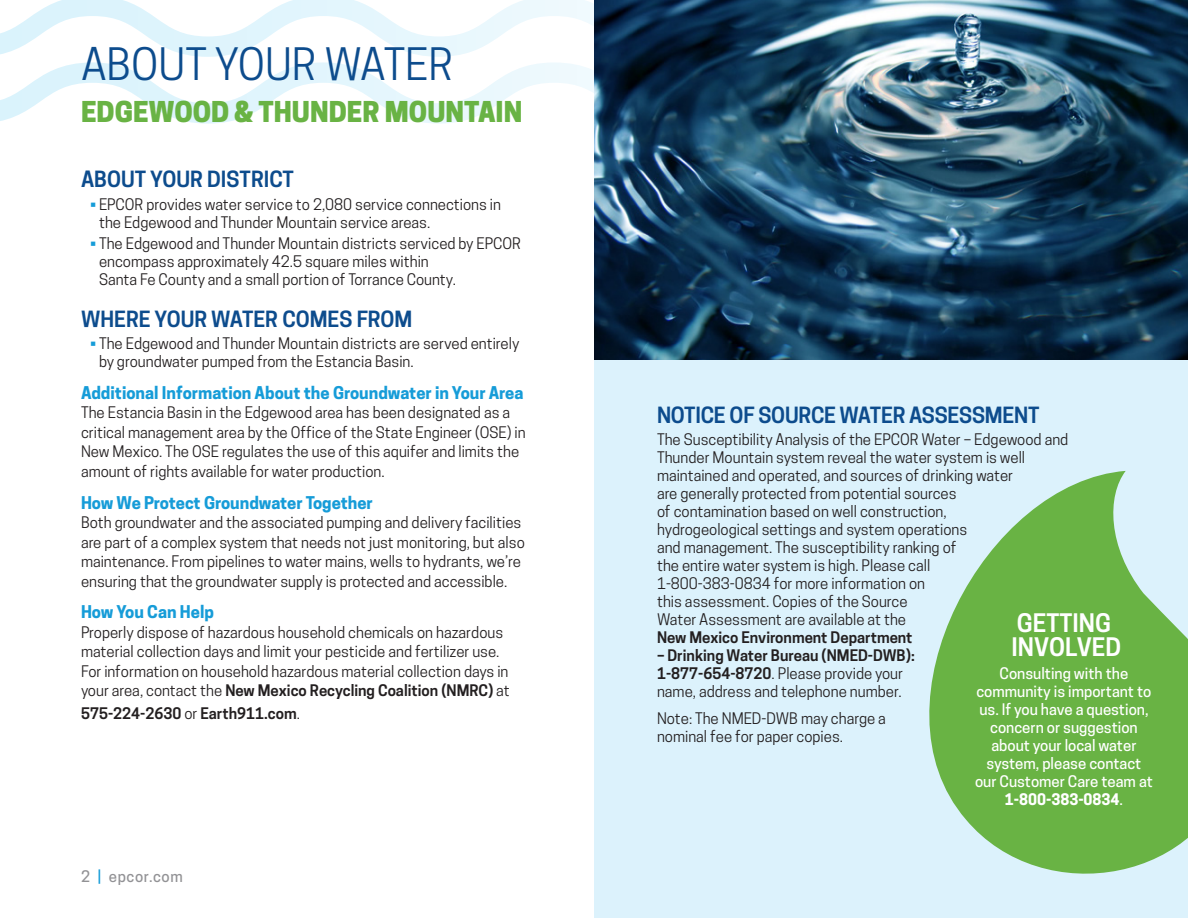
<style>
.page{position:relative;width:1188px;height:918px;background:#fff}
.page>*{position:absolute;margin:0;border:0;box-sizing:border-box;transform-origin:0 0}
.PageHead2{font:42px "Cooper Hewitt";color:#0d4c8d}
.PageHead2-2{font:800 27px "Cooper Hewitt";color:#69b344}
.S1{font:600 24px/24px "Cooper Hewitt";color:#fff}
.S1-2{font:600 21px "Cooper Hewitt";letter-spacing:-.01em;color:#0d4c8d}
.S2{font:700 16.5px "Cooper Hewitt";color:#169cd8}
.Body1{font:15px/18px "Cooper Hewitt";color:#231f20}
.t1{font:500 15px/18px "Cooper Hewitt";color:#fff;text-align:center}
.Body1-2{font:600 15px "Cooper Hewitt";color:#231f20}
.t2{font:500 15px "Cooper Hewitt";letter-spacing:.04em;color:#929295}
.s1{font-weight:500;color:#169cd8}
.s2{font-weight:600}
.s3{font-weight:400}
.s4{color:#169cd8}
.s5{font-weight:700}
</style>
<div class="page">
<svg style="left:0;top:0;width:594px;height:57px"></svg>
<svg style="left:0;top:62px;width:594px;height:62px"></svg>
<div style="left:595px;top:0;width:593px;height:918px;background:#dcf2fc"></div>
<img style="left:594px;top:0;width:594px;height:360px">
<svg style="left:929px;top:471px;width:259px;height:403px;fill:#69b344"></svg>
<p class="PageHead2" style="left:81px;top:39px;width:373px">ABOUT YOUR WATER</p>
<p class="PageHead2-2" style="left:81px;top:95px;width:443px">EDGEWOOD &amp; THUNDER MOUNTAIN</p>
<p class="S1-2" style="left:81px;top:167px;width:215px">ABOUT YOUR DISTRICT</p>
<p class="Body1" style="left:99px;top:195px;width:404px;text-indent:-9px"><span class="s1">•</span> EPCOR provides water service to 2,080 service connections in the Edgewood and Thunder Mountain service areas.</p>
<p class="Body1" style="left:99px;top:234px;width:424px;text-indent:-9px"><span class="s1">•</span> The Edgewood and Thunder Mountain districts serviced by EPCOR encompass approximately 42.5 square miles within<br>Santa Fe County and a small portion of Torrance County.</p>
<p class="S1-2" style="left:81px;top:306px;width:333px">WHERE YOUR WATER COMES FROM</p>
<p class="Body1" style="left:99px;top:334px;width:422px;text-indent:-9px"><span class="s1">•</span> The Edgewood and Thunder Mountain districts are served entirely by groundwater pumped from the Estancia Basin.</p>
<p class="S2" style="left:81px;top:383px;width:444px">Additional Information About the Groundwater in Your Area</p>
<p class="Body1" style="left:81px;top:403px;width:446px;line-height:19.5px">The Estancia Basin in the Edgewood area has been designated as a critical management area by the Office of the State Engineer (OSE) in New Mexico. The OSE regulates the use of this aquifer and limits the amount of rights available for water production.</p>
<p class="S2" style="left:81px;top:493px;width:293px">How We Protect Groundwater Together</p>
<p class="Body1" style="left:81px;top:513px;width:445px;line-height:19.5px">Both groundwater and the associated pumping and delivery facilities are part of a complex system that needs not just monitoring, but also maintenance. From pipelines to water mains, wells to hydrants, we’re ensuring that the groundwater supply is protected and accessible.</p>
<p class="S2" style="left:81px;top:602px;width:134px">How You Can Help</p>
<p class="Body1" style="left:81px;top:623px;width:430px;line-height:19.5px">Properly dispose of hazardous household chemicals on hazardous material collection days and limit your pesticide and fertilizer use.<br>For information on household hazardous material collection days in your area, contact the <span class="s2">New Mexico Recycling Coalition (NMRC)</span> at</p>
<p class="Body1-2" style="left:81px;top:704px;width:220px">575-224-2630 <span class="s3">or</span> Earth911.com<span class="s3">.</span></p>
<p class="t2" style="left:81px;top:868px;width:103px">2 <span class="s4">|</span> epcor.com</p>
<p class="S1-2" style="left:657px;top:402px;width:384px">NOTICE OF SOURCE WATER ASSESSMENT</p>
<p class="Body1" style="left:657px;top:430px;width:413px">The Susceptibility Analysis of the EPCOR Water – Edgewood and Thunder Mountain system reveal the water system is well maintained and operated, and sources of drinking water<br>are generally protected from potential sources<br>of contamination based on well construction,<br>hydrogeological settings and system operations<br>and management. The susceptibility ranking of<br>the entire water system is high. Please call<br>1-800-383-0834 for more information on<br>this assessment. Copies of the Source<br>Water Assessment are available at the<br><span class="s2">New Mexico Environment Department</span></p>
<p class="Body1" style="left:657px;top:646px;width:259px"><span class="s2">– Drinking Water Bureau (NMED-DWB):<br>1-877-654-8720</span>. Please provide your name, address and telephone number.</p>
<p class="Body1" style="left:657px;top:709px;width:230px">Note: The NMED-DWB may charge a nominal fee for paper copies.</p>
<p class="S1" style="left:1012px;top:611px;width:111px">GETTING<br>INVOLVED</p>
<p class="t1" style="left:975px;top:664px;width:179px">Consulting with the community is important to us. If you have a question, concern or suggestion about your local water system, please contact our Customer Care team at<br><span class="s5">1-800-383-0834</span>.</p>
</div>
